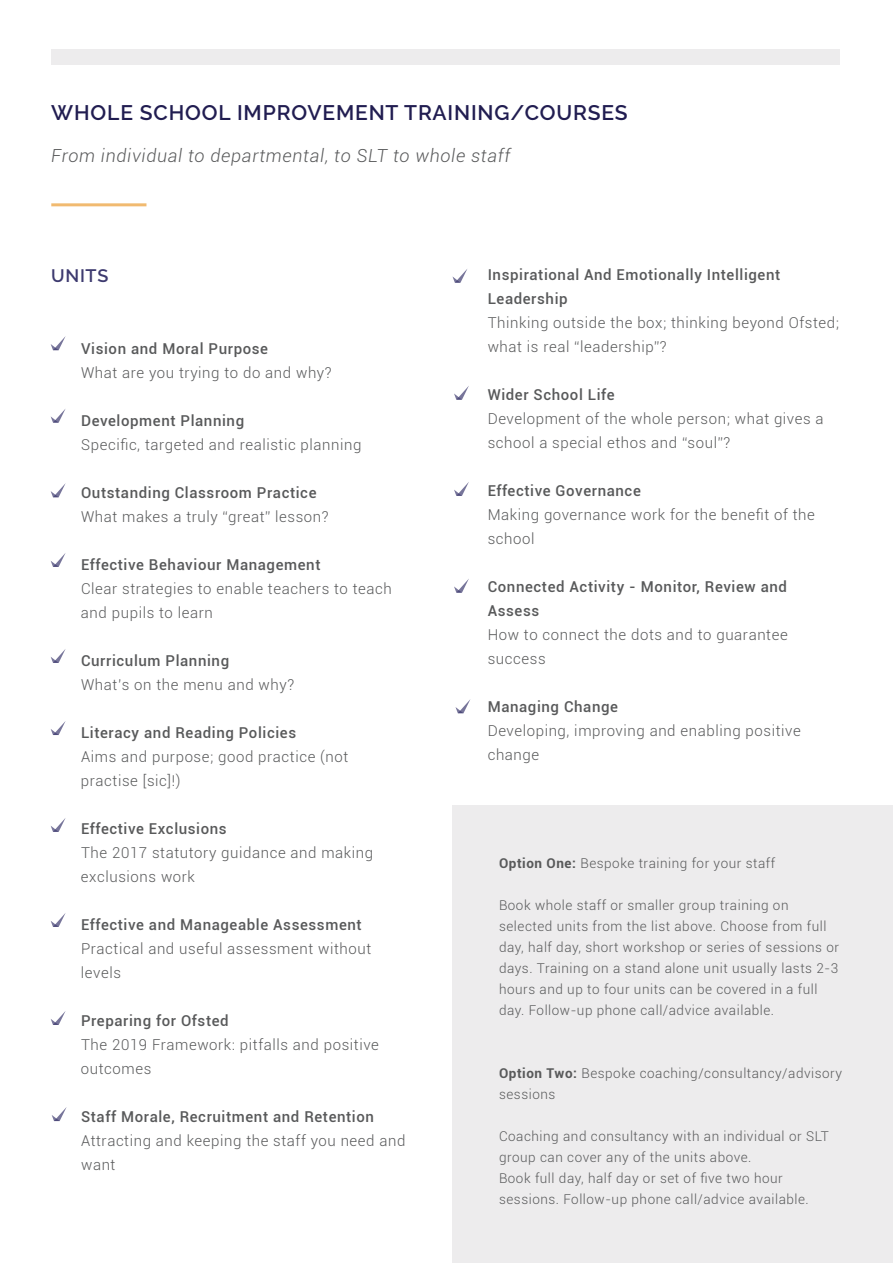
<style>
.page{position:relative;width:893px;height:1263px;background:#fff}
.page>*{position:absolute;margin:0;border:0;box-sizing:border-box;transform-origin:0 0}
.t1{font:600 21px "Raleway";letter-spacing:.04em;color:#211d51}
.t2{font:italic 300 18px "Roboto";letter-spacing:.04em;color:#58595a}
.t3{font:600 18px "Raleway";letter-spacing:.04em;color:#3d3a6f}
.t4{font:300 15px/24px "Roboto";letter-spacing:.04em;color:#58595a}
.t5{font:500 15px/24px "Roboto";letter-spacing:.04em;color:#58595a}
.t6{font:300 13.5px/21px "Roboto";letter-spacing:.04em;color:#58595a}
.s1{font-weight:700}
</style>
<div class="page">
<hr style="left:51px;top:203px;width:95px;height:3px;background:#f1ba70">
<div style="left:51px;top:50px;width:789px;height:14px;background:#edeced"></div>
<svg style="left:51px;top:336px;width:15px;height:14px"></svg>
<svg style="left:51px;top:409px;width:15px;height:14px"></svg>
<svg style="left:51px;top:483px;width:15px;height:14px"></svg>
<svg style="left:51px;top:553px;width:15px;height:14px"></svg>
<svg style="left:51px;top:649px;width:15px;height:14px"></svg>
<svg style="left:51px;top:721px;width:15px;height:14px"></svg>
<svg style="left:51px;top:1011px;width:15px;height:14px"></svg>
<svg style="left:51px;top:818px;width:15px;height:14px"></svg>
<svg style="left:51px;top:913px;width:15px;height:14px"></svg>
<svg style="left:52px;top:1107px;width:15px;height:14px"></svg>
<svg style="left:452px;top:269px;width:15px;height:14px"></svg>
<svg style="left:454px;top:386px;width:15px;height:14px"></svg>
<svg style="left:454px;top:482px;width:15px;height:14px"></svg>
<svg style="left:454px;top:579px;width:15px;height:14px"></svg>
<svg style="left:455px;top:700px;width:15px;height:13px"></svg>
<div style="left:452px;top:806px;width:441px;height:457px;background:#edeced"></div>
<h1 class="t1" style="left:51px;top:100px;width:578px">WHOLE SCHOOL IMPROVEMENT TRAINING/COURSES</h1>
<p class="t2" style="left:51px;top:143px;width:460px">From individual to departmental, to SLT to whole staff</p>
<p class="t3" style="left:51px;top:265px;width:59px">UNITS</p>
<p class="t5" style="left:81px;top:336px;width:189px">Vision and Moral Purpose</p>
<p class="t4" style="left:81px;top:360px;width:252px">What are you trying to do and why?</p>
<p class="t5" style="left:81px;top:408px;width:165px">Development Planning</p>
<p class="t4" style="left:81px;top:432px;width:282px">Specific, targeted and realistic planning</p>
<p class="t5" style="left:81px;top:480px;width:237px">Outstanding Classroom Practice</p>
<p class="t4" style="left:81px;top:504px;width:249px">What makes a truly “great” lesson?</p>
<p class="t5" style="left:81px;top:552px;width:241px">Effective Behaviour Management</p>
<p class="t4" style="left:81px;top:576px;width:312px">Clear strategies to enable teachers to teach and pupils to learn</p>
<p class="t5" style="left:81px;top:648px;width:150px">Curriculum Planning</p>
<p class="t4" style="left:81px;top:672px;width:215px">What’s on the menu and why?</p>
<p class="t5" style="left:81px;top:720px;width:217px">Literacy and Reading Policies</p>
<p class="t4" style="left:81px;top:744px;width:269px">Aims and purpose; good practice (not practise [sic]!)</p>
<p class="t5" style="left:81px;top:816px;width:147px">Effective Exclusions</p>
<p class="t4" style="left:81px;top:840px;width:294px">The 2017 statutory guidance and making exclusions work</p>
<p class="t5" style="left:81px;top:912px;width:282px">Effective and Manageable Assessment</p>
<p class="t4" style="left:81px;top:936px;width:292px">Practical and useful assessment without levels</p>
<p class="t5" style="left:81px;top:1008px;width:149px">Preparing for Ofsted</p>
<p class="t4" style="left:81px;top:1032px;width:299px">The 2019 Framework: pitfalls and positive outcomes</p>
<p class="t5" style="left:81px;top:1104px;width:294px">Staff Morale, Recruitment and Retention</p>
<p class="t4" style="left:81px;top:1128px;width:326px">Attracting and keeping the staff you need and want</p>
<p class="t5" style="left:488px;top:262px;width:294px">Inspirational And Emotionally Intelligent<br>Leadership</p>
<p class="t4" style="left:488px;top:310px;width:353px">Thinking outside the box; thinking beyond Ofsted; what is real “leadership”?</p>
<p class="t5" style="left:488px;top:382px;width:128px">Wider School Life</p>
<p class="t4" style="left:488px;top:406px;width:337px">Development of the whole person; what gives a school a special ethos and “soul”?</p>
<p class="t5" style="left:488px;top:478px;width:155px">Effective Governance</p>
<p class="t4" style="left:488px;top:502px;width:329px">Making governance work for the benefit of the school</p>
<p class="t5" style="left:488px;top:574px;width:301px">Connected Activity - Monitor, Review and<br>Assess</p>
<p class="t4" style="left:488px;top:622px;width:302px">How to connect the dots and to guarantee success</p>
<p class="t5" style="left:488px;top:694px;width:132px">Managing Change</p>
<p class="t4" style="left:488px;top:718px;width:315px">Developing, improving and enabling positive change</p>
<p class="t6" style="left:499px;top:852px;width:278px"><span class="s1">Option One:</span> Bespoke training for your staff</p>
<p class="t6" style="left:499px;top:894px;width:341px">Book whole staff or smaller group training on selected units from the list above. Choose from full day, half day, short workshop or series of sessions or days. Training on a stand alone unit usually lasts 2-3 hours and up to four units can be covered in a full day. Follow-up phone call/advice available.</p>
<p class="t6" style="left:499px;top:1062px;width:345px"><span class="s1">Option Two:</span> Bespoke coaching/consultancy/advisory sessions</p>
<p class="t6" style="left:499px;top:1125px;width:331px">Coaching and consultancy with an individual or SLT group can cover any of the units above.<br>Book full day, half day or set of five two hour sessions. Follow-up phone call/advice available.</p>
</div>
